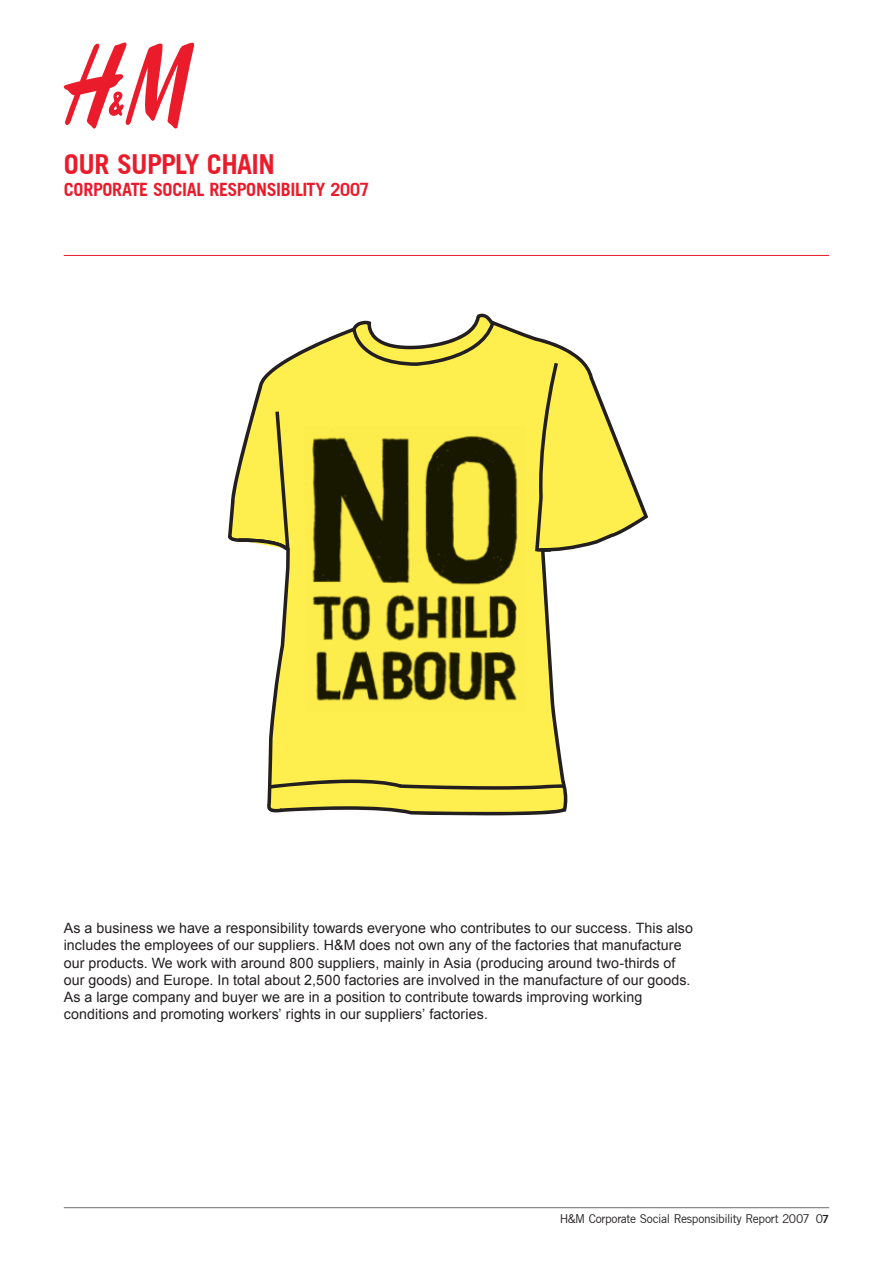
<style>
.page{position:relative;width:893px;height:1263px;background:#fff}
.page>*{position:absolute;margin:0;border:0;box-sizing:border-box;transform-origin:0 0}
.t1{font:700 27px "Trade Gothic";letter-spacing:-.03em;color:#ea1c2b}
.t2{font:700 18px "Trade Gothic";letter-spacing:-.02em;color:#ea1c2b}
.t3{font:14.25px/17.2px "Arial";letter-spacing:.005em;color:#231f20}
.t4{font:12px "Trade Gothic";letter-spacing:-.03em;color:#231f20}
.s1{font-family:"Trade Gothic HM Display Narrow";font-weight:700}
</style>
<div class="page">
<svg style="left:64px;top:43px;width:130px;height:86px"></svg>
<hr style="left:64px;top:1207px;width:765px;height:1px;background:#6c6d70">
<hr style="left:64px;top:255px;width:765px;height:1px;background:#ea1c2b">
<svg style="left:228px;top:314px;width:420px;height:501px;fill:#ffef4e"></svg>
<svg style="left:239px;top:411px;width:50px;height:139px;background:#e3d656"></svg>
<svg style="left:352px;top:323px;width:142px;height:43px"></svg>
<svg style="left:535px;top:363px;width:23px;height:189px;background:#d9cb46"></svg>
<svg style="left:270px;top:779px;width:294px;height:11px;background:#b6aa3e"></svg>
<img style="left:305px;top:425px;width:221px;height:287px">
<h1 class="t1" style="left:64px;top:148px;width:213px">OUR SUPPLY CHAIN</h1>
<p class="t2" style="left:64px;top:178px;width:307px">CORPORATE SOC IAL RESPONSI BILITY 2007</p>
<p class="t3" style="left:64px;top:919px;width:631px">As a business we have a responsibility towards everyone who contributes to our success. This also includes the employees of our suppliers. H&amp;M does not own any of the factories that manufacture our products. We work with around 800 suppliers, mainly in Asia (producing around two-thirds of our goods) and Europe. In total about 2,500 factories are involved in the manufacture of our goods.<br>As a large company and buyer we are in a position to contribute towards improving working conditions and promoting workers’ rights in our suppliers’ factories.</p>
<p class="t4" style="left:560px;top:1211px;width:271px">H&amp;M Corporate Social Responsibility Report 2007 0<span class="s1">7</span></p>
</div>
